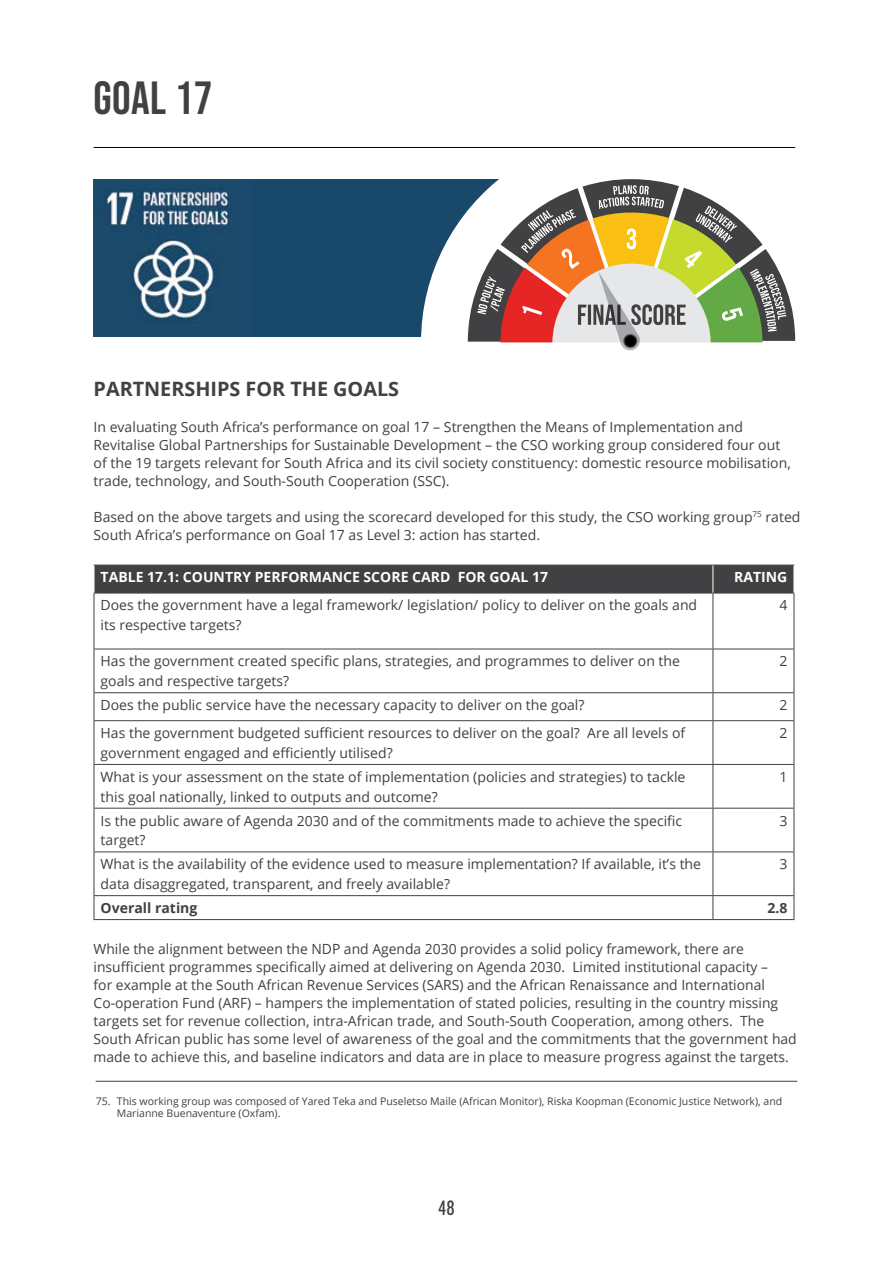
<style>
.page{position:relative;width:893px;height:1263px;background:#fff}
.page>*{position:absolute;margin:0;border:0;box-sizing:border-box;transform-origin:0 0}
.t1{font:46.5px "Bebas Neue";letter-spacing:.01em;color:#414042}
.t2{font:500 extra-condensed 20.55px "Uniform";color:#414042}
.t3{font:700 19.8px "Open Sans";color:#414042}
.t4{font:14.1px/18px "Open Sans";color:#414042}
.t5{font:700 14.1px "Open Sans";color:#fff}
.t6{font:700 14.1px "Open Sans";color:#414042}
.t7{font:10.5px/12px "Open Sans";color:#414042}
</style>
<div class="page">
<div style="left:94px;top:179px;width:537px;height:158px;background:#18496b"></div>
<img style="left:102px;top:188px;width:128px;height:135px">
<hr style="left:94px;top:593px;width:619px;height:1px;background:#414042">
<hr style="left:94px;top:593px;width:1px;height:56px;background:#414042">
<hr style="left:713px;top:593px;width:81px;height:1px;background:#414042">
<hr style="left:712px;top:593px;width:1px;height:56px;background:#414042">
<hr style="left:794px;top:593px;width:1px;height:56px;background:#414042">
<hr style="left:94px;top:649px;width:619px;height:1px;background:#414042">
<hr style="left:94px;top:649px;width:1px;height:43px;background:#414042">
<hr style="left:713px;top:649px;width:81px;height:1px;background:#414042">
<hr style="left:712px;top:649px;width:1px;height:43px;background:#414042">
<hr style="left:794px;top:649px;width:1px;height:43px;background:#414042">
<hr style="left:94px;top:692px;width:619px;height:1px;background:#414042">
<svg style="left:94px;top:693px;width:1px;height:27px"></svg>
<hr style="left:713px;top:692px;width:81px;height:1px;background:#414042">
<svg style="left:712px;top:693px;width:1px;height:27px"></svg>
<svg style="left:794px;top:693px;width:1px;height:27px"></svg>
<hr style="left:94px;top:720px;width:619px;height:1px;background:#414042">
<hr style="left:94px;top:721px;width:1px;height:43px;background:#414042">
<hr style="left:713px;top:720px;width:81px;height:1px;background:#414042">
<hr style="left:712px;top:721px;width:1px;height:43px;background:#414042">
<hr style="left:794px;top:721px;width:1px;height:43px;background:#414042">
<hr style="left:94px;top:764px;width:619px;height:1px;background:#414042">
<hr style="left:94px;top:765px;width:1px;height:43px;background:#414042">
<hr style="left:713px;top:764px;width:81px;height:1px;background:#414042">
<hr style="left:712px;top:765px;width:1px;height:43px;background:#414042">
<hr style="left:794px;top:765px;width:1px;height:43px;background:#414042">
<hr style="left:94px;top:808px;width:619px;height:1px;background:#414042">
<hr style="left:94px;top:808px;width:1px;height:43px;background:#414042">
<hr style="left:713px;top:808px;width:81px;height:1px;background:#414042">
<hr style="left:712px;top:808px;width:1px;height:43px;background:#414042">
<hr style="left:794px;top:808px;width:1px;height:43px;background:#414042">
<hr style="left:94px;top:851px;width:619px;height:1px;background:#414042">
<hr style="left:94px;top:852px;width:1px;height:43px;background:#414042">
<hr style="left:713px;top:851px;width:81px;height:1px;background:#414042">
<hr style="left:712px;top:852px;width:1px;height:43px;background:#414042">
<hr style="left:794px;top:852px;width:1px;height:43px;background:#414042">
<hr style="left:94px;top:895px;width:619px;height:1px;background:#414042">
<svg style="left:94px;top:896px;width:1px;height:23px"></svg>
<hr style="left:713px;top:895px;width:81px;height:1px;background:#414042">
<svg style="left:712px;top:896px;width:1px;height:23px"></svg>
<svg style="left:794px;top:896px;width:1px;height:23px"></svg>
<hr style="left:94px;top:919px;width:619px;height:1px;background:#414042">
<hr style="left:713px;top:919px;width:81px;height:1px;background:#414042">
<div style="left:94px;top:565px;width:701px;height:28px;background:#414042"></div>
<hr style="left:96px;top:1081px;width:701px;height:1px;background:#414042">
<hr style="left:94px;top:147px;width:701px;height:1px;background:#000">
<svg style="left:421px;top:210px;width:375px;height:132px;fill:#fff"></svg>
<svg style="left:468px;top:179px;width:327px;height:172px"></svg>
<h1 class="t1" style="left:94px;top:72px;width:120px">GOAL 17</h1>
<h3 class="t3" style="left:94px;top:375px;width:307px">PARTNERSHIPS FOR THE GOALS</h3>
<p class="t4" style="left:94px;top:418px;width:699px">In evaluating South Africa’s performance on goal 17 – Strengthen the Means of Implementation and Revitalise Global Partnerships for Sustainable Development – the CSO working group considered four out of the 19 targets relevant for South Africa and its civil society constituency: domestic resource mobilisation, trade, technology, and South-South Cooperation (SSC).</p>
<p class="t4" style="left:94px;top:507px;width:708px">Based on the above targets and using the scorecard developed for this study, the CSO working group<sup>75</sup> rated<br>South Africa’s performance on Goal 17 as Level 3: action has started.</p>
<p class="t5" style="left:101px;top:567px;width:449px">TABLE 17.1: COUNTRY PERFORMANCE SCORE CARD FOR GOAL 17</p>
<p class="t5" style="left:734px;top:567px;width:55px">RATING</p>
<p class="t4" style="left:101px;top:595px;width:598px;line-height:19.8px">Does the government have a legal framework/ legislation/ policy to deliver on the goals and its respective targets?</p>
<p class="t4" style="left:779px;top:596px;width:10px">4</p>
<p class="t4" style="left:101px;top:651px;width:581px;line-height:19.8px">Has the government created specific plans, strategies, and programmes to deliver on the goals and respective targets?</p>
<p class="t4" style="left:779px;top:652px;width:10px">2</p>
<p class="t4" style="left:101px;top:695px;width:485px">Does the public service have the necessary capacity to deliver on the goal?</p>
<p class="t4" style="left:779px;top:695px;width:10px">2</p>
<p class="t4" style="left:101px;top:723px;width:586px;line-height:19.8px">Has the government budgeted sufficient resources to deliver on the goal? Are all levels of government engaged and efficiently utilised?</p>
<p class="t4" style="left:779px;top:723px;width:10px">2</p>
<p class="t4" style="left:101px;top:766px;width:586px;line-height:19.8px">What is your assessment on the state of implementation (policies and strategies) to tackle this goal nationally, linked to outputs and outcome?</p>
<p class="t4" style="left:779px;top:767px;width:10px">1</p>
<p class="t4" style="left:101px;top:810px;width:583px;line-height:19.8px">Is the public aware of Agenda 2030 and of the commitments made to achieve the specific target?</p>
<p class="t4" style="left:779px;top:811px;width:10px">3</p>
<p class="t4" style="left:101px;top:854px;width:602px;line-height:19.8px">What is the availability of the evidence used to measure implementation? If available, it’s the data disaggregated, transparent, and freely available?</p>
<p class="t4" style="left:779px;top:855px;width:10px">3</p>
<p class="t6" style="left:101px;top:898px;width:98px">Overall rating</p>
<p class="t6" style="left:767px;top:898px;width:22px">2.8</p>
<p class="t4" style="left:94px;top:940px;width:705px">While the alignment between the NDP and Agenda 2030 provides a solid policy framework, there are insufficient programmes specifically aimed at delivering on Agenda 2030. Limited institutional capacity –<br>for example at the South African Revenue Services (SARS) and the African Renaissance and International Co-operation Fund (ARF) – hampers the implementation of stated policies, resulting in the country missing targets set for revenue collection, intra-African trade, and South-South Cooperation, among others. The South African public has some level of awareness of the goal and the commitments that the government had made to achieve this, and baseline indicators and data are in place to measure progress against the targets.</p>
<p class="t7" style="left:117px;top:1094px;width:667px;text-indent:-21px">75. This working group was composed of Yared Teka and Puseletso Maile (African Monitor), Riska Koopman (Economic Justice Network), and<br>Marianne Buenaventure (Oxfam).</p>
<h2 class="t2" style="left:438px;top:1195px;width:18px">48</h2>
</div>
